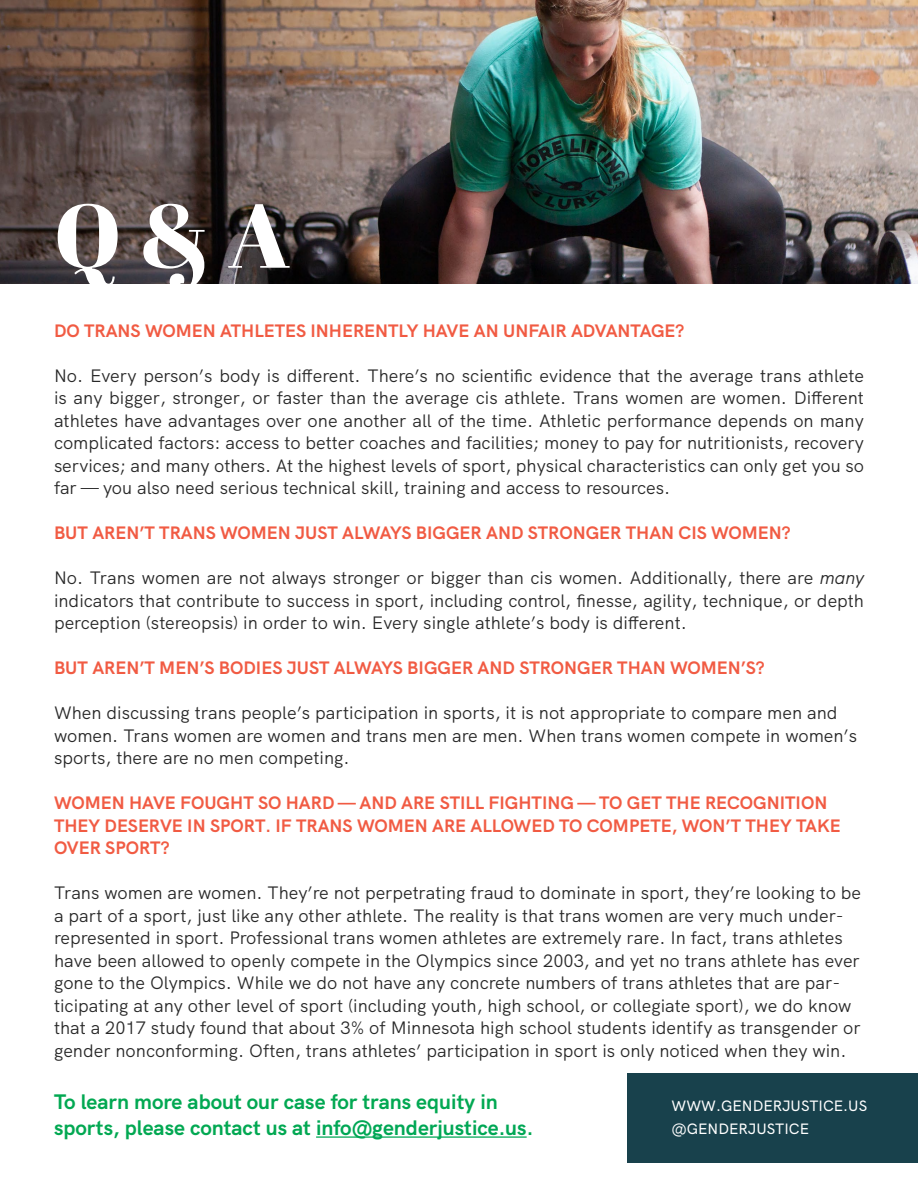
<style>
.page{position:relative;width:918px;height:1188px;background:#fff}
.page>*{position:absolute;margin:0;border:0;box-sizing:border-box;transform-origin:0 0}
.t1{font:90px "Abril Fatface";color:#fff}
.t2{font:700 21px/25.2px "HK Grotesk";color:#02a852}
.t3{font:18px/22.5px "HK Grotesk";color:#282828;text-align:justify}
.t4{font:700 18px/22.5px "HK Grotesk";color:#f15b43}
.t5{font:500 15px/22.5px "HK Grotesk";color:#fff}
.s1{font-style:italic}
.s2{color:#00a755}
</style>
<div class="page">
<div style="left:627px;top:1074px;width:291px;height:89px;background:#18414c"></div>
<img style="left:0;top:0;width:918px;height:284px">
<hr style="left:316px;top:1136px;width:211px;height:2px;background:#00a755">
<h1 class="t1" style="left:54px;top:172px;width:238px">Q &amp; A</h1>
<p class="t4" style="left:54px;top:318px;width:632px">DO TRANS WOMEN ATHLETES INHERENTLY HAVE AN UNFAIR ADVANTAGE?</p>
<p class="t3" style="left:54px;top:363px;width:812px">No. Every person’s body is different. There’s no scientific evidence that the average trans athlete is any bigger, stronger, or faster than the average cis athlete. Trans women are women. Different athletes have advantages over one another all of the time. Athletic performance depends on many complicated factors: access to better coaches and facilities; money to pay for nutritionists, recovery services; and many others. At the highest levels of sport, physical characteristics can only get you so far — you also need serious technical skill, training and access to resources.</p>
<p class="t4" style="left:54px;top:520px;width:738px">BUT AREN’T TRANS WOMEN JUST ALWAYS BIGGER AND STRONGER THAN CIS WOMEN?</p>
<p class="t3" style="left:54px;top:565px;width:812px">No. Trans women are not always stronger or bigger than cis women. Additionally, there are <span class="s1">many </span>indicators that contribute to success in sport, including control, finesse, agility, technique, or depth perception (stereopsis) in order to win. Every single athlete’s body is different.</p>
<p class="t4" style="left:54px;top:655px;width:712px">BUT AREN’T MEN’S BODIES JUST ALWAYS BIGGER AND STRONGER THAN WOMEN’S?</p>
<p class="t3" style="left:54px;top:700px;width:805px;text-align:left">When discussing trans people’s participation in sports, it is not appropriate to compare men and women. Trans women are women and trans men are men. When trans women compete in women’s sports, there are no men competing.</p>
<p class="t4" style="left:54px;top:790px;width:788px">WOMEN HAVE FOUGHT SO HARD — AND ARE STILL FIGHTING — TO GET THE RECOGNITION<br>THEY DESERVE IN SPORT. IF TRANS WOMEN ARE ALLOWED TO COMPETE, WON’T THEY TAKE<br>OVER SPORT?</p>
<p class="t3" style="left:54px;top:880px;width:809px;text-align:left">Trans women are women. They’re not perpetrating fraud to dominate in sport, they’re looking to be a part of a sport, just like any other athlete. The reality is that trans women are very much under&shy;represented in sport. Professional trans women athletes are extremely rare. In fact, trans athletes have been allowed to openly compete in the Olympics since 2003, and yet no trans athlete has ever gone to the Olympics. While we do not have any concrete numbers of trans athletes that are par&shy;ticipating at any other level of sport (including youth, high school, or collegiate sport), we do know that a 2017 study found that about 3% of Minnesota high school students identify as transgender or gender nonconforming. Often, trans athletes’ participation in sport is only noticed when they win.</p>
<p class="t2" style="left:54px;top:1088px;width:481px">To learn more about our case for trans equity in sports, please contact us at <span class="s2">info@genderjustice.us</span>.</p>
<p class="t5" style="left:671px;top:1093px;width:197px">WWW.GENDERJUSTICE.US @GENDERJUSTICE</p>
</div>
